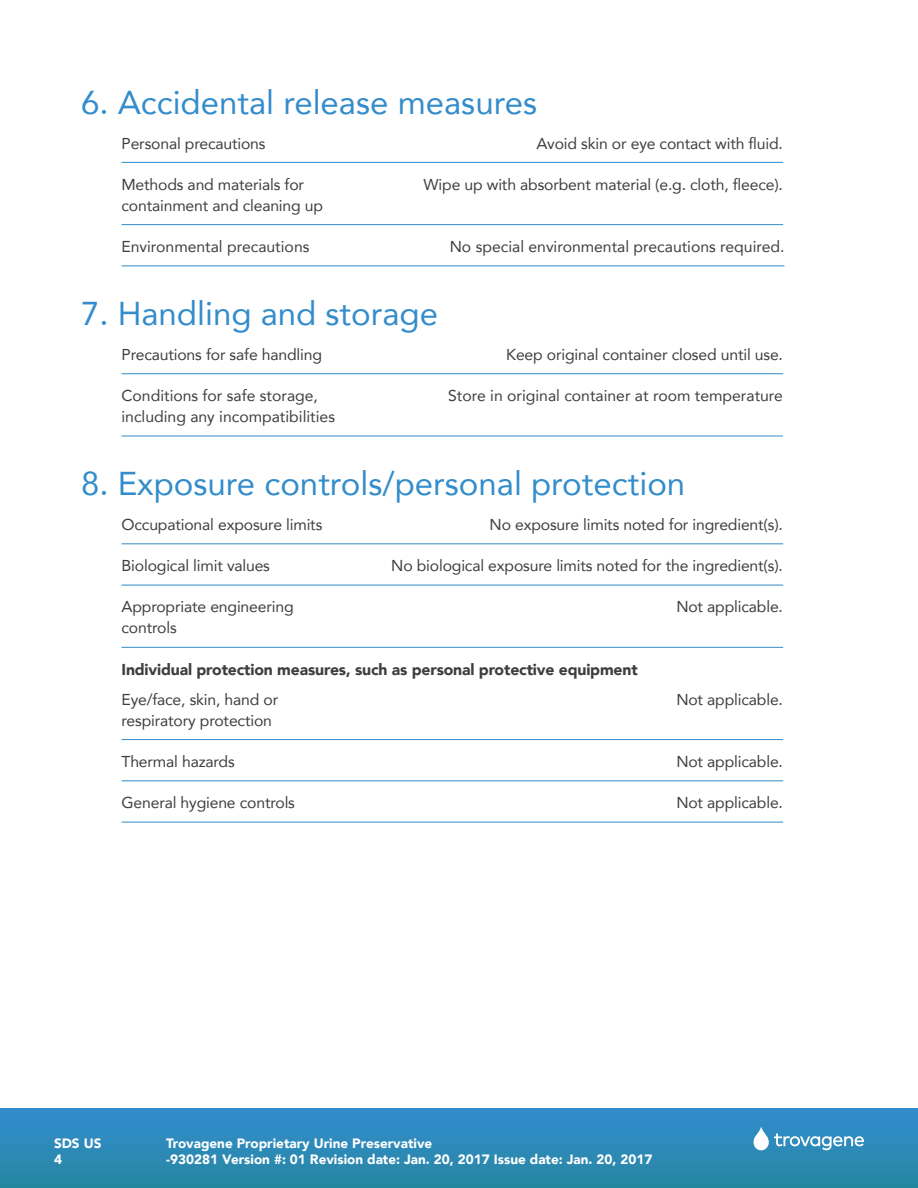
<style>
.page{position:relative;width:918px;height:1188px;background:#fff}
.page>*{position:absolute;margin:0;border:0;box-sizing:border-box;transform-origin:0 0}
.t1{font:33px "Avenir";color:#338ccb}
.t2{font:15.75px "Avenir";letter-spacing:-.01em;color:#3e3e3f}
.t3{font:900 15.75px "Avenir";letter-spacing:-.01em;color:#3e3e3f}
.t4{font:900 13.5px/16.2px "Avenir";color:#fff}
</style>
<div class="page">
<div style="left:0;top:1108px;width:918px;height:80px;background:linear-gradient(to bottom,#338cce,#2587a2)"></div>
<svg style="left:753px;top:1126px;width:111px;height:24px"></svg>
<hr style="left:122px;top:162px;width:661px;height:1px;background:#338ccb">
<hr style="left:122px;top:224px;width:661px;height:1px;background:#338ccb">
<hr style="left:122px;top:266px;width:662px;height:1px;background:#338ccb">
<hr style="left:122px;top:373px;width:661px;height:1px;background:#338ccb">
<hr style="left:122px;top:436px;width:661px;height:1px;background:#338ccb">
<hr style="left:122px;top:543px;width:661px;height:1px;background:#338ccb">
<hr style="left:122px;top:585px;width:661px;height:1px;background:#338ccb">
<hr style="left:122px;top:647px;width:661px;height:1px;background:#338ccb">
<hr style="left:122px;top:739px;width:661px;height:1px;background:#338ccb">
<hr style="left:122px;top:780px;width:661px;height:1px;background:#338ccb">
<hr style="left:122px;top:822px;width:661px;height:1px;background:#338ccb">
<h1 class="t1" style="left:81px;top:76px;width:458px">6. Accidental release measures</h1>
<p class="t2" style="left:122px;top:130px;width:146px">Personal precautions</p>
<p class="t2" style="left:537px;top:130px;width:248px">Avoid skin or eye contact with fluid.</p>
<p class="t2" style="left:122px;top:172px;width:184px">Methods and materials for</p>
<p class="t2" style="left:424px;top:172px;width:361px">Wipe up with absorbent material (e.g. cloth, fleece).</p>
<p class="t2" style="left:122px;top:193px;width:203px">containment and cleaning up</p>
<p class="t2" style="left:122px;top:234px;width:189px">Environmental precautions</p>
<p class="t2" style="left:450px;top:234px;width:336px">No special environmental precautions required.</p>
<h1 class="t1" style="left:81px;top:287px;width:359px">7. Handling and storage</h1>
<p class="t2" style="left:122px;top:342px;width:202px">Precautions for safe handling</p>
<p class="t2" style="left:506px;top:342px;width:278px">Keep original container closed until use.</p>
<p class="t2" style="left:122px;top:383px;width:198px">Conditions for safe storage,</p>
<p class="t2" style="left:448px;top:383px;width:336px">Store in original container at room temperature</p>
<p class="t2" style="left:122px;top:404px;width:215px">including any incompatibilities</p>
<h1 class="t1" style="left:81px;top:457px;width:606px">8. Exposure controls/personal protection</h1>
<p class="t2" style="left:122px;top:512px;width:202px">Occupational exposure limits</p>
<p class="t2" style="left:490px;top:512px;width:295px">No exposure limits noted for ingredient(s).</p>
<p class="t2" style="left:122px;top:553px;width:150px">Biological limit values</p>
<p class="t2" style="left:391px;top:553px;width:393px">No biological exposure limits noted for the ingredient(s).</p>
<p class="t2" style="left:122px;top:594px;width:174px">Appropriate engineering</p>
<p class="t2" style="left:676px;top:594px;width:108px">Not applicable.</p>
<p class="t2" style="left:122px;top:615px;width:57px">controls</p>
<p class="t3" style="left:122px;top:656px;width:518px">Individual protection measures, such as personal protective equipment</p>
<p class="t2" style="left:122px;top:687px;width:158px">Eye/face, skin, hand or</p>
<p class="t2" style="left:676px;top:687px;width:108px">Not applicable.</p>
<p class="t2" style="left:122px;top:708px;width:152px">respiratory protection</p>
<p class="t2" style="left:122px;top:749px;width:115px">Thermal hazards</p>
<p class="t2" style="left:676px;top:749px;width:108px">Not applicable.</p>
<p class="t2" style="left:122px;top:790px;width:175px">General hygiene controls</p>
<p class="t2" style="left:676px;top:790px;width:108px">Not applicable.</p>
<p class="t4" style="left:54px;top:1134px;width:49px">SDS US<br>4</p>
<p class="t4" style="left:166px;top:1134px;width:488px">Trovagene Proprietary Urine Preservative<br>-930281 Version #: 01 Revision date: Jan. 20, 2017 Issue date: Jan. 20, 2017</p>
</div>
